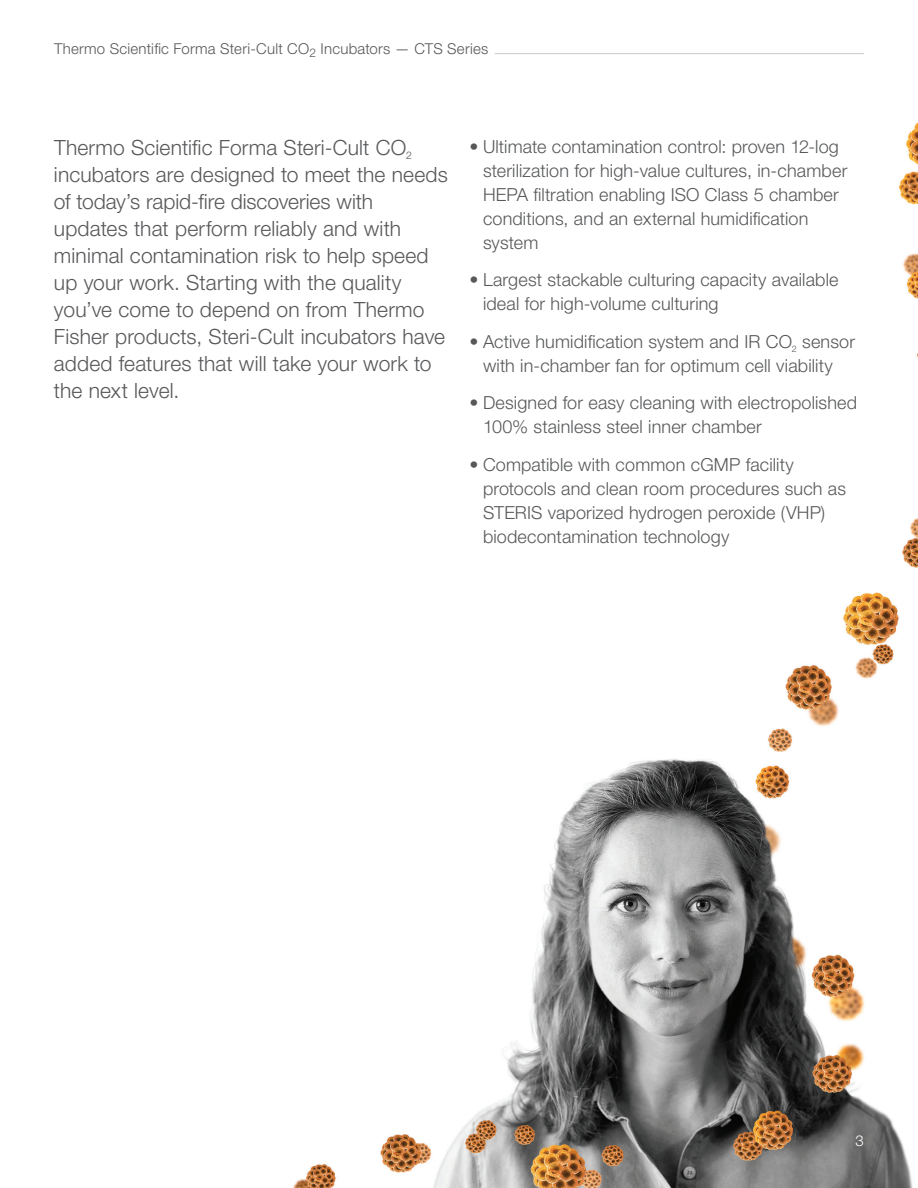
<style>
.page{position:relative;width:918px;height:1188px;background:#fff}
.page>*{position:absolute;margin:0;border:0;box-sizing:border-box;transform-origin:0 0}
.t1{font:300 21px/27px "Helvetica Neue LTW1 G";letter-spacing:.005em;color:#57585a}
.t2{font:300 18px/24px "Helvetica Neue LTW1 G";letter-spacing:.01em;color:#57585a}
.t3{font:300 15px "Helvetica Neue LTW1 G";letter-spacing:.015em;color:#57585a}
.t4{font:300 15px "Helvetica Neue LTW1 G";color:#fff}
</style>
<div class="page">
<img style="left:293px;top:53px;width:625px;height:1135px">
<hr style="left:495px;top:53px;width:369px;height:1px;background:#c9cacc">
<p class="t3" style="left:54px;top:39px;width:436px">Thermo Scientific Forma Steri-Cult CO<sub>2</sub> Incubators — CTS Series</p>
<p class="t1" style="left:54px;top:134px;width:395px">Thermo Scientific Forma Steri-Cult CO<sub>2 </sub>incubators are designed to meet the needs of today’s rapid-fire discoveries with updates that perform reliably and with minimal contamination risk to help speed up your work. Starting with the quality you’ve come to depend on from Thermo Fisher products, Steri-Cult incubators have added features that will take your work to the next level.</p>
<p class="t2" style="left:483px;top:134px;width:366px;text-indent:-14px">• Ultimate contamination control: proven 12-log sterilization for high-value cultures, in-chamber HEPA filtration enabling ISO Class 5 chamber conditions, and an external humidification system</p>
<p class="t2" style="left:483px;top:268px;width:357px;text-indent:-14px">• Largest stackable culturing capacity available ideal for high-volume culturing</p>
<p class="t2" style="left:470px;top:329px;width:387px;text-align:center">• Active humidification system and IR CO<sub>2</sub> sensor with in-chamber fan for optimum cell viability</p>
<p class="t2" style="left:483px;top:391px;width:376px;text-indent:-14px">• Designed for easy cleaning with electropolished<br>100% stainless steel inner chamber</p>
<p class="t2" style="left:483px;top:452px;width:365px;text-indent:-14px">• Compatible with common cGMP facility protocols and clean room procedures such as STERIS vaporized hydrogen peroxide (VHP) biodecontamination technology</p>
<p class="t4" style="left:856px;top:1131px;width:10px">3</p>
</div>
